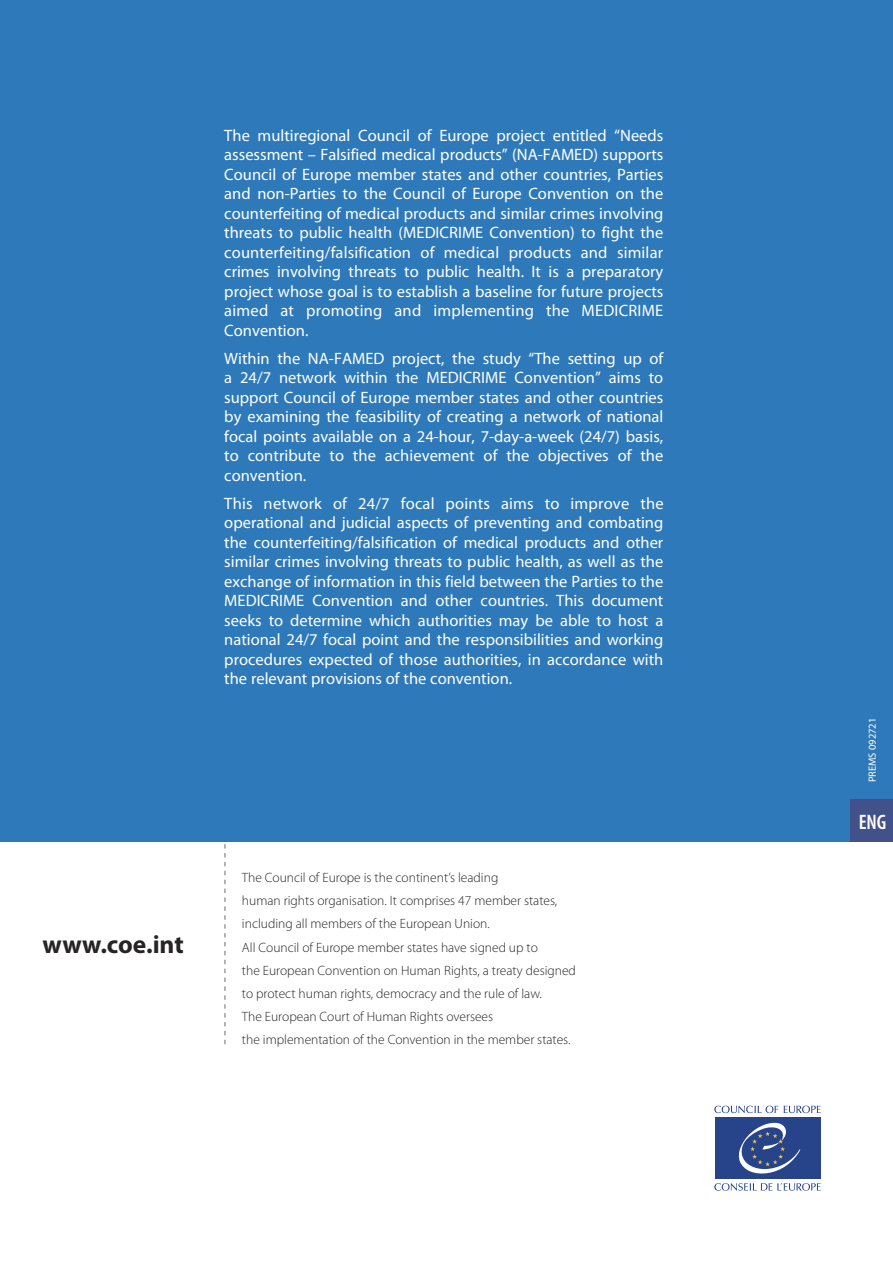
<style>
.page{position:relative;width:893px;height:1263px;background:#fff}
.page>*{position:absolute;margin:0;border:0;box-sizing:border-box;transform-origin:0 0}
.t1{font:700 25.5px "Myriad Pro";color:#272425}
.t2{font:600 condensed 21px "Myriad Pro";color:#fff}
.t3{font:16.5px/19.5px "Myriad Pro";letter-spacing:.005em;color:#fff;text-align:justify}
.t4{font:300 13.5px/23.1px "Myriad Pro";color:#272425}
.t5{font:10.5px "Myriad Pro";color:#fff}
</style>
<div class="page">
<div style="left:0;top:0;width:893px;height:842px;background:#2e79b9"></div>
<svg style="left:225px;top:844px;width:1px;height:200px"></svg>
<div style="left:850px;top:799px;width:43px;height:43px;background:#425189"></div>
<svg style="left:784px;top:1106px;width:37px;height:7px"></svg>
<svg style="left:714px;top:1106px;width:64px;height:7px"></svg>
<svg style="left:714px;top:1183px;width:107px;height:8px"></svg>
<div style="left:715px;top:1117px;width:105px;height:62px;background:#27448b"></div>
<svg style="left:738px;top:1122px;width:63px;height:52px"></svg>
<p class="t3" style="left:224px;top:127px;width:441px">The multiregional Council of Europe project entitled “Needs assessment – Falsified medical products” (NA-FAMED) supports Council of Europe member states and other countries, Parties and non-Parties to the Council of Europe Convention on the counterfeiting of medical products and similar crimes involving threats to public health (MEDICRIME Convention) to fight the counterfeiting/falsification of medical products and similar crimes involving threats to public health. It is a preparatory project whose goal is to establish a baseline for future projects aimed at promoting and implementing the MEDICRIME Convention.</p>
<p class="t3" style="left:224px;top:350px;width:441px">Within the NA-FAMED project, the study “The setting up of a 24/7 network within the MEDICRIME Convention” aims to support Council of Europe member states and other countries by examining the feasibility of creating a network of national focal points available on a 24-hour, 7-day-a-week (24/7) basis, to contribute to the achievement of the objectives of the convention.</p>
<p class="t3" style="left:224px;top:495px;width:441px">This network of 24/7 focal points aims to improve the operational and judicial aspects of preventing and combating the counterfeiting/falsification of medical products and other similar crimes involving threats to public health, as well as the exchange of information in this field between the Parties to the MEDICRIME Convention and other countries. This document seeks to determine which authorities may be able to host a national 24/7 focal point and the responsibilities and working procedures expected of those authorities, in accordance with the relevant provisions of the convention.</p>
<h1 class="t1" style="left:43px;top:929px;width:143px">www.coe.int</h1>
<p class="t4" style="left:242px;top:867px;width:335px">The Council of Europe is the continent’s leading<br>human rights organisation. It comprises 47 member states, including all members of the European Union.<br>All Council of Europe member states have signed up to<br>the European Convention on Human Rights, a treaty designed to protect human rights, democracy and the rule of law.<br>The European Court of Human Rights oversees<br>the implementation of the Convention in the member states.</p>
<p class="t5" style="left:868px;top:782px;width:66px;rotate:-90deg">PREMS 092721</p>
<p class="t2" style="left:859px;top:809px;width:29px">ENG</p>
</div>
